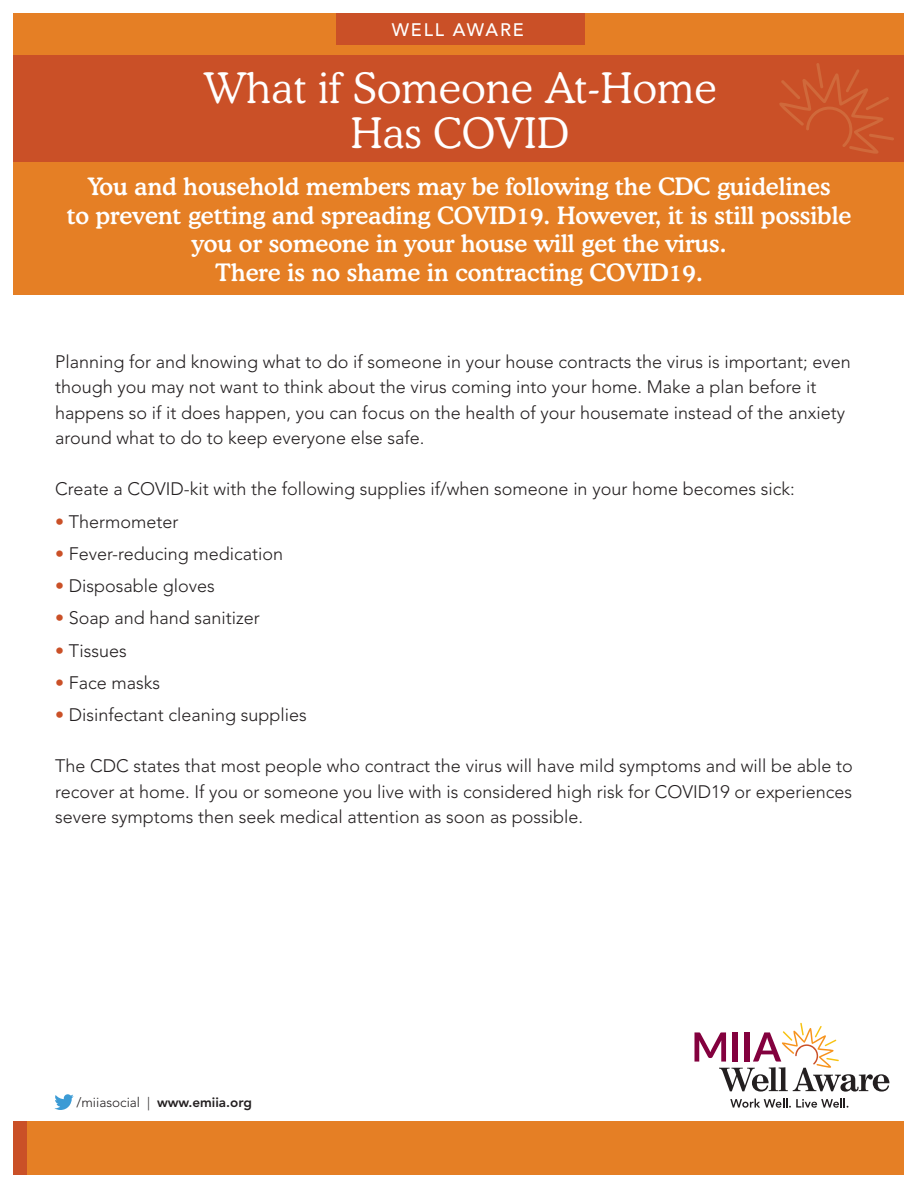
<style>
.page{position:relative;width:918px;height:1188px;background:#fff}
.page>*{position:absolute;margin:0;border:0;box-sizing:border-box;transform-origin:0 0}
.t1{font:300 42px/45px "Cooper BT";letter-spacing:.01em;color:#fff;text-align:center}
.t2{font:500 24px/28.5px "Cooper BT";color:#fff;text-align:center}
.t3{font:300 18px/25.5px "Avenir LT Std";color:#231f20}
.t4{font:500 18px "Avenir LT Std";letter-spacing:.1em;color:#fff}
.t5{font:800 13.5px "Avenir LT Std";color:#231f20}
.s1{color:#ca5027}
.s2{font-weight:300}
</style>
<div class="page">
<svg style="left:54px;top:1094px;width:20px;height:16px"></svg>
<div style="left:14px;top:14px;width:890px;height:281px;background:#e57f25"></div>
<div style="left:14px;top:56px;width:890px;height:106px;background:#ca5027"></div>
<div style="left:14px;top:1121px;width:890px;height:53px;background:#e57f25"></div>
<div style="left:14px;top:1121px;width:13px;height:53px;background:#ca5027"></div>
<svg style="left:779px;top:63px;width:115px;height:91px"></svg>
<svg style="left:730px;top:1099px;width:118px;height:9px"></svg>
<svg style="left:694px;top:1023px;width:196px;height:69px"></svg>
<div style="left:336px;top:14px;width:249px;height:31px;background:#ca5027"></div>
<p class="t4" style="left:392px;top:19px;width:133px">WELL AWARE</p>
<p class="t1" style="left:203px;top:65px;width:515px">What if Someone At-Home<br>Has COVID</p>
<p class="t2" style="left:67px;top:172px;width:786px">You and household members may be following the CDC guidelines<br>to prevent getting and spreading COVID19. However, it is still possible you or someone in your house will get the virus.<br>There is no shame in contracting COVID19.</p>
<p class="t3" style="left:55px;top:349px;width:797px">Planning for and knowing what to do if someone in your house contracts the virus is important; even though you may not want to think about the virus coming into your home. Make a plan before it happens so if it does happen, you can focus on the health of your housemate instead of the anxiety around what to do to keep everyone else safe.</p>
<p class="t3" style="left:55px;top:476px;width:741px">Create a COVID-kit with the following supplies if/when someone in your home becomes sick:</p>
<p class="t3" style="left:55px;top:509px;width:125px"><span class="s1">•</span> Thermometer</p>
<p class="t3" style="left:55px;top:541px;width:230px"><span class="s1">•</span> Fever-reducing medication</p>
<p class="t3" style="left:55px;top:573px;width:161px"><span class="s1">•</span> Disposable gloves</p>
<p class="t3" style="left:55px;top:605px;width:206px"><span class="s1">•</span> Soap and hand sanitizer</p>
<p class="t3" style="left:55px;top:638px;width:73px"><span class="s1">•</span> Tissues</p>
<p class="t3" style="left:55px;top:670px;width:107px"><span class="s1">•</span> Face masks</p>
<p class="t3" style="left:55px;top:702px;width:253px"><span class="s1">•</span> Disinfectant cleaning supplies</p>
<p class="t3" style="left:55px;top:753px;width:799px;text-align:justify">The CDC states that most people who contract the virus will have mild symptoms and will be able to recover at home. If you or someone you live with is considered high risk for COVID19 or experiences severe symptoms then seek medical attention as soon as possible.</p>
<p class="t5" style="left:76px;top:1095px;width:177px"><span class="s2">/miiasocial |</span> www.emiia.org</p>
</div>
